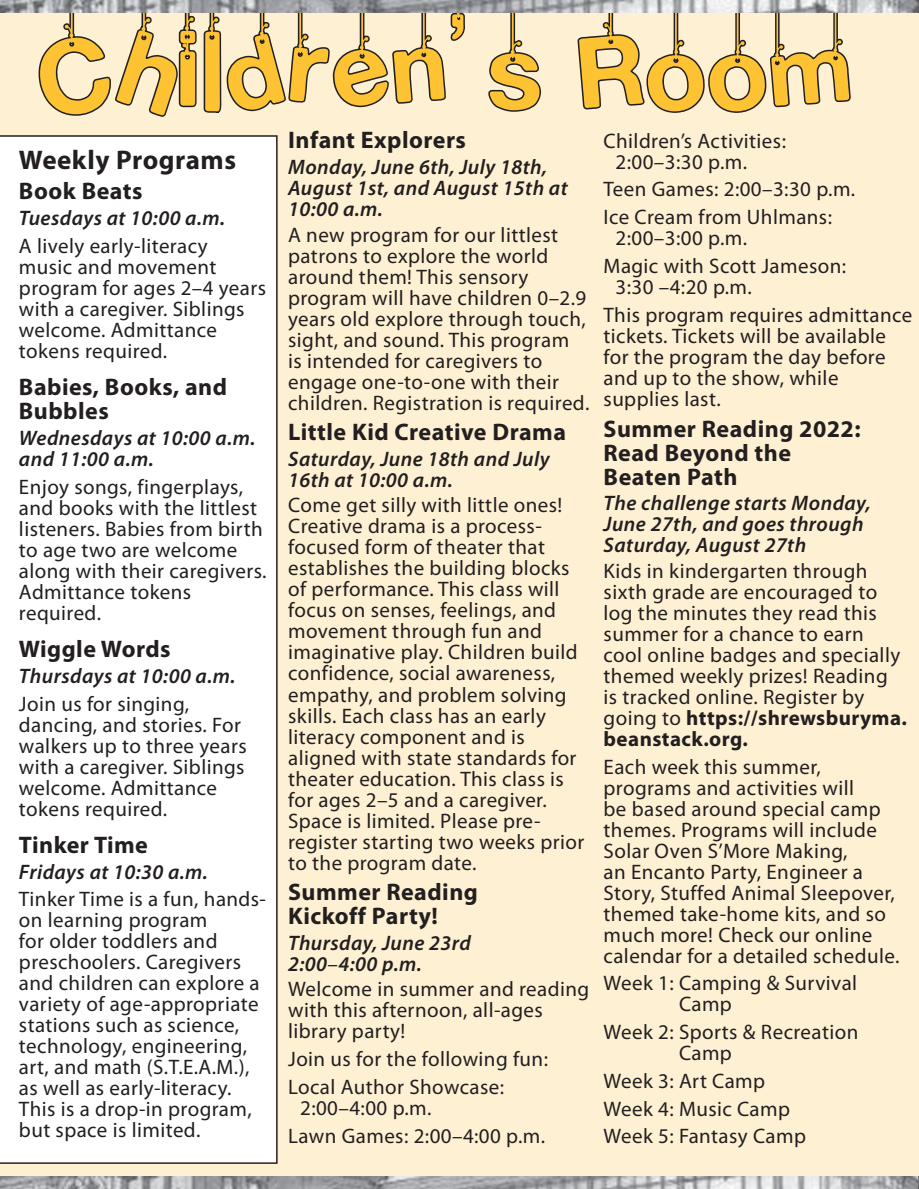
<style>
.page{position:relative;width:919px;height:1189px;background:#fff}
.page>*{position:absolute;margin:0;border:0;box-sizing:border-box;transform-origin:0 0}
.t1{font:117px "Hanging Letters";letter-spacing:.05em;color:#fec332}
.t2{font:700 27px "Myriad Pro";letter-spacing:.02em;color:#231f20}
.t3{font:700 24px/24px "Myriad Pro";letter-spacing:.02em;color:#231f20}
.t4{font:21px/21px "Myriad Pro";letter-spacing:.02em;color:#231f20}
.t5{font:italic 600 21px/21px "Myriad Pro";letter-spacing:.02em;color:#231f20}
.s1{font-weight:400;font-style:normal}
.s2{font-weight:700}
</style>
<div class="page">
<div style="left:0;top:5px;width:918px;height:1171px;background:#fef1d3"></div>
<svg style="left:38px;top:13px;width:427px;height:104px"></svg>
<svg style="left:488px;top:13px;width:53px;height:99px"></svg>
<svg style="left:577px;top:13px;width:274px;height:100px"></svg>
<div style="left:0;top:135px;width:277px;height:1028px;background:#fff"></div>
<img style="left:0;top:1176px;width:917px;height:12px">
<img style="left:0;top:0;width:917px;height:13px">
<svg style="left:917px;top:0;width:2px;height:13px"></svg>
<svg style="left:917px;top:1176px;width:2px;height:13px"></svg>
<h1 class="t1" style="left:38px;top:-23px;width:813px">CHILDREN’S ROOM</h1>
<p class="t2" style="left:19px;top:142px;width:218px">Weekly Programs</p>
<p class="t3" style="left:19px;top:179px;width:125px">Book Beats</p>
<p class="t5" style="left:19px;top:207px;width:208px">Tuesdays at 10:00 a.m.</p>
<p class="t4" style="left:19px;top:235px;width:248px">A lively early-literacy music and movement program for ages 2–4 years with a caregiver. Siblings welcome. Admittance tokens required.</p>
<p class="t3" style="left:19px;top:374px;width:209px">Babies, Books, and<br>Bubbles</p>
<p class="t5" style="left:19px;top:427px;width:238px">Wednesdays at 10:00 a.m. and 11:00 a.m.</p>
<p class="t4" style="left:19px;top:475px;width:249px">Enjoy songs, fingerplays, and books with the littlest listeners. Babies from birth to age two are welcome along with their caregivers.<br>Admittance tokens required.</p>
<p class="t3" style="left:19px;top:636px;width:153px">Wiggle Words</p>
<p class="t5" style="left:19px;top:664px;width:218px">Thursdays at 10:00 a.m.</p>
<p class="t4" style="left:19px;top:692px;width:229px">Join us for singing, dancing, and stories. For walkers up to three years with a caregiver. Siblings welcome. Admittance tokens required.</p>
<p class="t3" style="left:19px;top:832px;width:130px">Tinker Time</p>
<p class="t5" style="left:19px;top:860px;width:190px">Fridays at 10:30 a.m.</p>
<p class="t4" style="left:19px;top:888px;width:248px">Tinker Time is a fun, hands&shy;on learning program<br>for older toddlers and preschoolers. Caregivers and children can explore a variety of age-appropriate stations such as science, technology, engineering, art, and math (S.T.E.A.M.), as well as early-literacy.<br>This is a drop-in program, but space is limited.</p>
<p class="t3" style="left:288px;top:128px;width:179px">Infant Explorers</p>
<p class="t5" style="left:288px;top:156px;width:281px">Monday, June 6th, July 18th,<br>August 1st, and August 15th at<br>10:00 a.m.</p>
<p class="t4" style="left:288px;top:224px;width:303px">A new program for our littlest patrons to explore the world around them! This sensory program will have children 0–2.9 years old explore through touch, sight, and sound. This program<br>is intended for caregivers to engage one-to-one with their children. Registration is required.</p>
<p class="t3" style="left:288px;top:419px;width:279px">Little Kid Creative Drama</p>
<p class="t5" style="left:288px;top:448px;width:263px">Saturday, June 18th and July<br>16th at 10:00 a.m.</p>
<p class="t4" style="left:288px;top:494px;width:298px">Come get silly with little ones!<br>Creative drama is a process&shy;focused form of theater that establishes the building blocks of performance. This class will focus on senses, feelings, and movement through fun and imaginative play. Children build confidence, social awareness, empathy, and problem solving skills. Each class has an early literacy component and is aligned with state standards for theater education. This class is for ages 2–5 and a caregiver.<br>Space is limited. Please pre&shy;register starting two weeks prior to the program date.</p>
<p class="t3" style="left:288px;top:879px;width:191px">Summer Reading<br>Kickoff Party!</p>
<p class="t5" style="left:288px;top:931px;width:184px">Thursday, June 23rd<br>2:00<span class="s1">–</span>4:00 p.m.</p>
<p class="t4" style="left:288px;top:978px;width:302px">Welcome in summer and reading with this afternoon, all-ages library party!</p>
<p class="t4" style="left:288px;top:1044px;width:261px;line-height:27.8px">Join us for the following fun:<br>Local Author Showcase:</p>
<p class="t4" style="left:288px;top:1093px;width:258px;line-height:27.8px;text-indent:12px">2:00–4:00 p.m.<br>Lawn Games: 2:00–4:00 p.m.</p>
<p class="t4" style="left:615px;top:130px;width:172px;text-indent:-12px">Children’s Activities:<br>2:00–3:30 p.m.</p>
<p class="t4" style="left:603px;top:175px;width:253px;line-height:27.8px">Teen Games: 2:00–3:30 p.m.<br>Ice Cream from Uhlmans:</p>
<p class="t4" style="left:603px;top:224px;width:244px;line-height:27.8px;text-indent:12px">2:00–3:00 p.m.<br>Magic with Scott Jameson:</p>
<p class="t4" style="left:603px;top:273px;width:310px;line-height:27.8px;text-indent:12px">3:30 –4:20 p.m.<br>This program requires admittance</p>
<p class="t4" style="left:603px;top:325px;width:284px">tickets. Tickets will be available for the program the day before and up to the show, while supplies last.</p>
<p class="t3" style="left:603px;top:416px;width:258px">Summer Reading 2022:<br>Read Beyond the<br>Beaten Path</p>
<p class="t5" style="left:603px;top:492px;width:268px">The challenge starts Monday,<br>June 27th, and goes through<br>Saturday, August 27th</p>
<p class="t4" style="left:603px;top:560px;width:305px">Kids in kindergarten through sixth grade are encouraged to log the minutes they read this summer for a chance to earn cool online badges and specially themed weekly prizes! Reading<br>is tracked online. Register by going to <span class="s2">https://shrewsburyma. beanstack.org.</span></p>
<p class="t4" style="left:603px;top:755px;width:297px">Each week this summer, programs and activities will<br>be based around special camp themes. Programs will include<br>Solar Oven S’More Making,<br>an Encanto Party, Engineer a<br>Story, Stuffed Animal Sleepover, themed take-home kits, and so much more! Check our online calendar for a detailed schedule.</p>
<p class="t4" style="left:679px;top:972px;width:180px;text-indent:-75px">Week 1: Camping &amp; Survival<br>Camp</p>
<p class="t4" style="left:679px;top:1021px;width:181px;text-indent:-75px">Week 2: Sports &amp; Recreation<br>Camp</p>
<p class="t4" style="left:603px;top:1066px;width:204px;line-height:27.8px">Week 3: Art Camp<br>Week 4: Music Camp<br>Week 5: Fantasy Camp</p>
</div>
